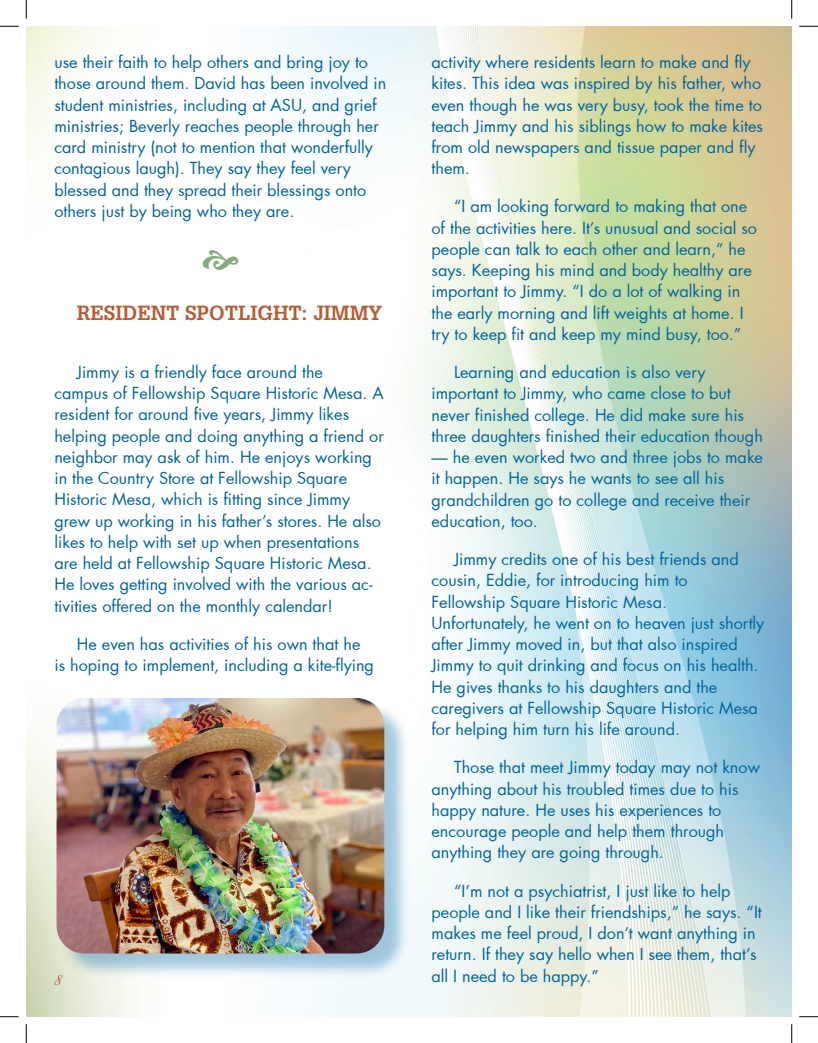
<style>
.page{position:relative;width:818px;height:1043px;background:#fff}
.page>*{position:absolute;margin:0;border:0;box-sizing:border-box;transform-origin:0 0}
.Indented_-_Futura{font:700 20px "Glypha";color:#b55c35}
.t1{font:17.5px "Great Vibes";color:#b55c35}
.Indented_-_Futura-2{font:16.25px/21.2px "Futura";color:#00639c}
</style>
<div class="page">
<img style="left:26px;top:26px;width:765px;height:990px">
<div style="left:59px;top:701px;width:351px;height:278px;background:#00639c;opacity:.35"></div>
<img style="left:57px;top:698px;width:327px;height:255px">
<svg style="left:0;top:25px;width:19px;height:2px"></svg>
<svg style="left:799px;top:25px;width:19px;height:2px"></svg>
<svg style="left:0;top:1016px;width:19px;height:1px"></svg>
<svg style="left:799px;top:1016px;width:19px;height:1px"></svg>
<svg style="left:25px;top:0;width:2px;height:19px"></svg>
<svg style="left:25px;top:1024px;width:2px;height:18px"></svg>
<svg style="left:791px;top:0;width:1px;height:19px"></svg>
<svg style="left:791px;top:1024px;width:1px;height:18px"></svg>
<svg style="left:203px;top:250px;width:35px;height:20px"></svg>
<p class="Indented_-_Futura-2" style="left:54px;top:51px;width:333px">use their faith to help others and bring joy to those around them. David has been involved in student ministries, including at ASU, and grief ministries; Beverly reaches people through her card ministry (not to mention that wonderfully contagious laugh). They say they feel very blessed and they spread their blessings onto others just by being who they are.</p>
<p class="Indented_-_Futura" style="left:77px;top:300px;width:307px">RESIDENT SPOTLIGHT: JIMMY</p>
<p class="Indented_-_Futura-2" style="left:54px;top:361px;width:331px;text-indent:22px">Jimmy is a friendly face around the<br>campus of Fellowship Square Historic Mesa. A resident for around five years, Jimmy likes helping people and doing anything a friend or neighbor may ask of him. He enjoys working in the Country Store at Fellowship Square Historic Mesa, which is fitting since Jimmy grew up working in his father’s stores. He also likes to help with set up when presentations are held at Fellowship Square Historic Mesa.<br>He loves getting involved with the various ac&shy;tivities offered on the monthly calendar!</p>
<p class="Indented_-_Futura-2" style="left:54px;top:633px;width:321px;text-align:center">He even has activities of his own that he<br>is hoping to implement, including a kite-flying</p>
<p class="t1" style="left:54px;top:970px;width:9px">8</p>
<p class="Indented_-_Futura-2" style="left:431px;top:51px;width:333px">activity where residents learn to make and fly kites. This idea was inspired by his father, who even though he was very busy, took the time to teach Jimmy and his siblings how to make kites from old newspapers and tissue paper and fly them.</p>
<p class="Indented_-_Futura-2" style="left:431px;top:196px;width:327px;text-indent:22px">“I am looking forward to making that one of the activities here. It’s unusual and social so people can talk to each other and learn,” he says. Keeping his mind and body healthy are important to Jimmy. “I do a lot of walking in the early morning and lift weights at home. I try to keep fit and keep my mind busy, too.”</p>
<p class="Indented_-_Futura-2" style="left:431px;top:361px;width:333px;text-indent:22px">Learning and education is also very important to Jimmy, who came close to but never finished college. He did make sure his three daughters finished their education though</p>
<p class="Indented_-_Futura-2" style="left:431px;top:446px;width:333px">— he even worked two and three jobs to make it happen. He says he wants to see all his grandchildren go to college and receive their education, too.</p>
<p class="Indented_-_Futura-2" style="left:431px;top:548px;width:334px;text-indent:22px">Jimmy credits one of his best friends and cousin, Eddie, for introducing him to Fellowship Square Historic Mesa.<br>Unfortunately, he went on to heaven just shortly after Jimmy moved in, but that also inspired Jimmy to quit drinking and focus on his health.<br>He gives thanks to his daughters and the caregivers at Fellowship Square Historic Mesa for helping him turn his life around.</p>
<p class="Indented_-_Futura-2" style="left:431px;top:756px;width:330px;text-indent:22px">Those that meet Jimmy today may not know anything about his troubled times due to his happy nature. He uses his experiences to encourage people and help them through anything they are going through.</p>
<p class="Indented_-_Futura-2" style="left:431px;top:879px;width:332px;text-indent:22px">“I’m not a psychiatrist, I just like to help people and I like their friendships,” he says. “It makes me feel proud, I don’t want anything in return. If they say hello when I see them, that’s all I need to be happy.”</p>
</div>
